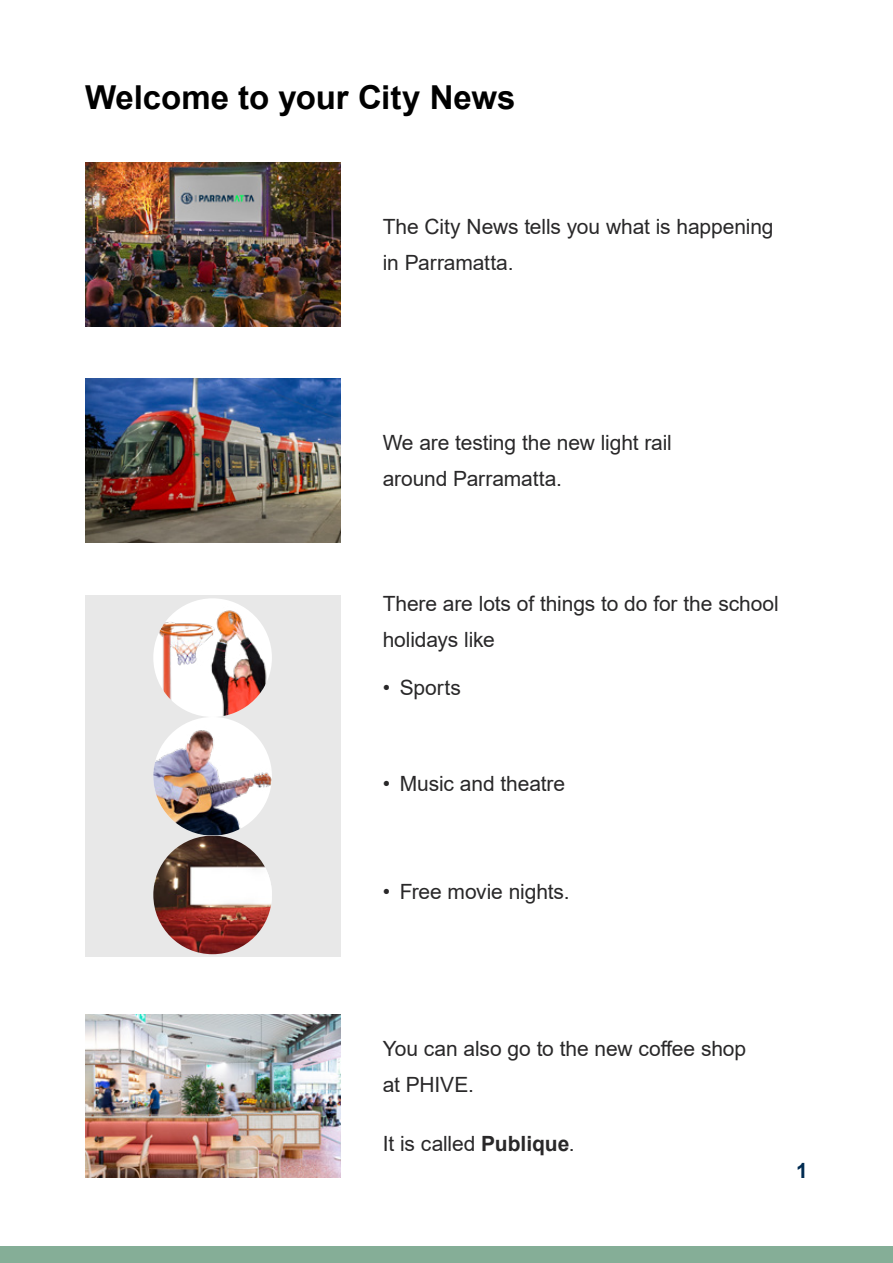
<style>
.page{position:relative;width:893px;height:1263px;background:#fff}
.page>*{position:absolute;margin:0;border:0;box-sizing:border-box;transform-origin:0 0}
.t1{font:700 33px "Arial";letter-spacing:-.005em;color:#000}
.t2{font:21px/36px "Arial";letter-spacing:-.005em;color:#292829}
.t3{font:700 21px "Arial";color:#002b51}
.s1{font-weight:700}
</style>
<div class="page">
<div style="left:0;top:1246px;width:893px;height:17px;background:#85ae97"></div>
<div style="left:85px;top:595px;width:255px;height:362px;background:#e8e8e8"></div>
<img style="left:153px;top:605px;width:119px;height:112px">
<img style="left:153px;top:717px;width:119px;height:119px;border-radius:59px">
<img style="left:153px;top:836px;width:119px;height:118px;border-radius:58px">
<img style="left:85px;top:163px;width:255px;height:163px">
<img style="left:85px;top:379px;width:255px;height:163px">
<img style="left:85px;top:1014px;width:255px;height:164px">
<h1 class="t1" style="left:85px;top:74px;width:432px">Welcome to your City News</h1>
<p class="t2" style="left:383px;top:209px;width:392px">The City News tells you what is happening in Parramatta.</p>
<p class="t2" style="left:383px;top:425px;width:291px">We are testing the new light rail around Parramatta.</p>
<p class="t2" style="left:383px;top:585px;width:398px">There are lots of things to do for the school holidays like</p>
<p class="t2" style="left:383px;top:670px;width:80px">• Sports</p>
<p class="t2" style="left:383px;top:765px;width:184px">• Music and theatre</p>
<p class="t2" style="left:383px;top:874px;width:188px">• Free movie nights.</p>
<p class="t2" style="left:383px;top:1031px;width:365px">You can also go to the new coffee shop at PHIVE.</p>
<p class="t2" style="left:383px;top:1125px;width:193px">It is called <span class="s1">Publique</span>.</p>
<p class="t3" style="left:796px;top:1156px;width:13px">1</p>
</div>
